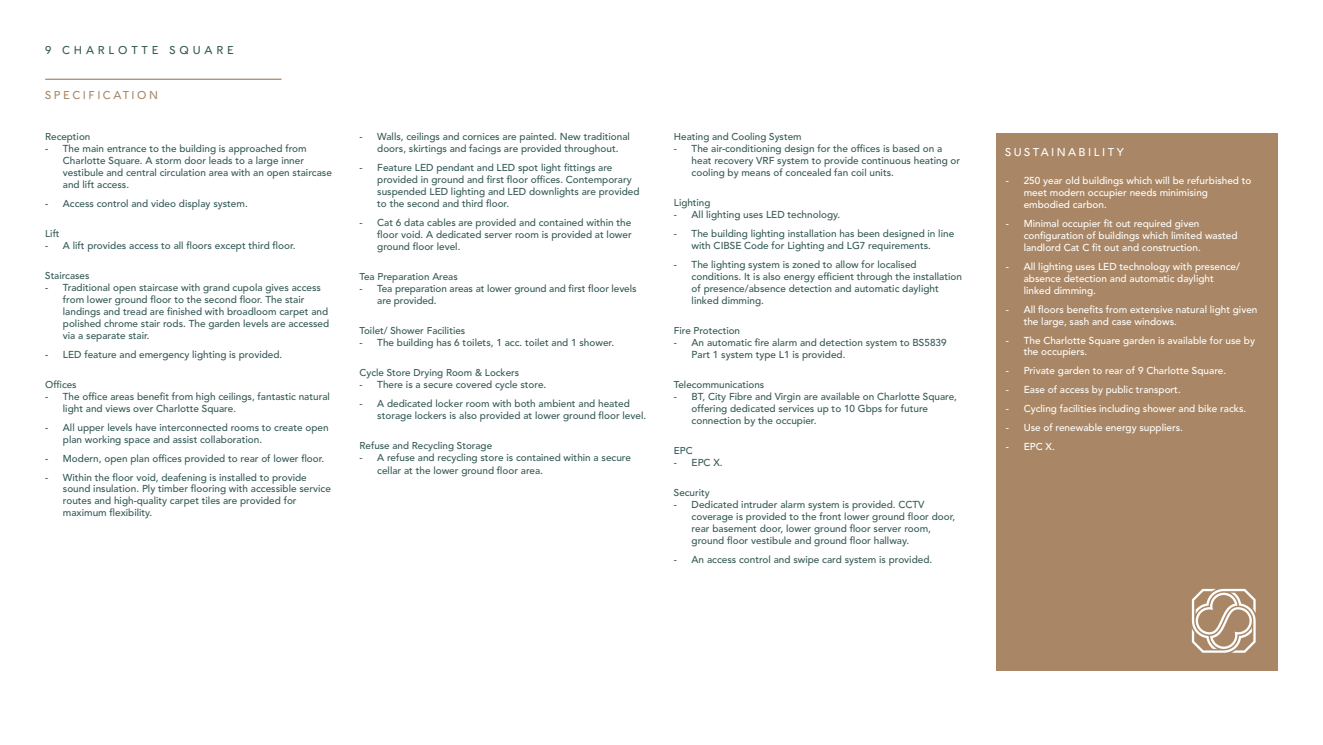
<style>
.page{position:relative;width:1323px;height:745px;background:#fff}
.page>*{position:absolute;margin:0;border:0;box-sizing:border-box;transform-origin:0 0}
.t1{font:11.25px "Avenirfor Charlotte Square Alt";letter-spacing:.34em;color:#355a56}
.t2{font:11.25px "Avenirfor Charlotte Square Alt";letter-spacing:.22em;color:#fff}
.t3{font:11.25px "Avenirfor Charlotte Square Alt";letter-spacing:.22em;color:#a98766}
.t4{font:10px/11.9px "Avenirfor Charlotte Square";color:#355a56}
.t5{font:10px/11.9px "Avenirfor Charlotte Square";color:#fff}
.t6{font:9.88px "Avenirfor Charlotte Square";color:#355a56}
</style>
<div class="page">
<hr style="left:45px;top:79px;width:236px;height:1px;background:#a98766">
<div style="left:996px;top:133px;width:281px;height:537px;background:#a98766"></div>
<svg style="left:1192px;top:588px;width:64px;height:64px"></svg>
<p class="t1" style="left:45px;top:43px;width:190px">9 CHARLOTTE SQUARE</p>
<p class="t3" style="left:45px;top:89px;width:114px">SPECIFICATION</p>
<p class="t6" style="left:45px;top:131px;width:47px">Reception</p>
<p class="t4" style="left:63px;top:143px;width:270px;text-indent:-18px">- The main entrance to the building is approached from Charlotte Square. A storm door leads to a large inner vestibule and central circulation area with an open staircase and lift access.</p>
<p class="t4" style="left:45px;top:197px;width:204px">- Access control and video display system.</p>
<p class="t6" style="left:45px;top:228px;width:16px">Lift</p>
<p class="t4" style="left:45px;top:240px;width:252px">- A lift provides access to all floors except third floor.</p>
<p class="t6" style="left:45px;top:270px;width:46px">Staircases</p>
<p class="t4" style="left:63px;top:282px;width:268px;text-indent:-18px">- Traditional open staircase with grand cupola gives access from lower ground floor to the second floor. The stair landings and tread are finished with broadloom carpet and polished chrome stair rods. The garden levels are accessed via a separate stair.</p>
<p class="t4" style="left:45px;top:348px;width:239px">- LED feature and emergency lighting is provided.</p>
<p class="t6" style="left:45px;top:378px;width:33px">Offices</p>
<p class="t4" style="left:63px;top:390px;width:269px;text-indent:-18px">- The office areas benefit from high ceilings, fantastic natural light and views over Charlotte Square.</p>
<p class="t4" style="left:63px;top:421px;width:267px;text-indent:-18px">- All upper levels have interconnected rooms to create open plan working space and assist collaboration.</p>
<p class="t4" style="left:45px;top:452px;width:281px">- Modern, open plan offices provided to rear of lower floor.</p>
<p class="t4" style="left:63px;top:471px;width:269px;text-indent:-18px">- Within the floor void, deafening is installed to provide sound insulation. Ply timber flooring with accessible service routes and high-quality carpet tiles are provided for maximum flexibility.</p>
<p class="t4" style="left:377px;top:131px;width:254px;text-indent:-18px">- Walls, ceilings and cornices are painted. New traditional doors, skirtings and facings are provided throughout.</p>
<p class="t4" style="left:377px;top:162px;width:264px;text-indent:-18px">- Feature LED pendant and LED spot light fittings are provided in ground and first floor offices. Contemporary suspended LED lighting and LED downlights are provided to the second and third floor.</p>
<p class="t4" style="left:377px;top:216px;width:256px;text-align:justify;text-indent:-18px">- Cat 6 data cables are provided and contained within the floor void. A dedicated server room is provided at lower ground floor level.</p>
<p class="t6" style="left:359px;top:270px;width:100px">Tea Preparation Areas</p>
<p class="t4" style="left:377px;top:282px;width:261px;text-indent:-18px">- Tea preparation areas at lower ground and first floor levels are provided.</p>
<p class="t6" style="left:359px;top:324px;width:107px">Toilet/ Shower Facilities</p>
<p class="t4" style="left:359px;top:336px;width:256px">- The building has 6 toilets, 1 acc. toilet and 1 shower.</p>
<p class="t6" style="left:359px;top:367px;width:161px">Cycle Store Drying Room &amp; Lockers</p>
<p class="t4" style="left:359px;top:378px;width:188px">- There is a secure covered cycle store.</p>
<p class="t4" style="left:377px;top:397px;width:270px;text-indent:-18px">- A dedicated locker room with both ambient and heated storage lockers is also provided at lower ground floor level.</p>
<p class="t6" style="left:359px;top:439px;width:134px">Refuse and Recycling Storage</p>
<p class="t4" style="left:377px;top:451px;width:255px;line-height:12.5px;text-indent:-18px">- A refuse and recycling store is contained within a secure cellar at the lower ground floor area.</p>
<p class="t6" style="left:674px;top:131px;width:129px">Heating and Cooling System</p>
<p class="t4" style="left:692px;top:143px;width:270px;text-indent:-18px">- The air-conditioning design for the offices is based on a heat recovery VRF system to provide continuous heating or cooling by means of concealed fan coil units.</p>
<p class="t6" style="left:674px;top:197px;width:38px">Lighting</p>
<p class="t4" style="left:674px;top:209px;width:168px">- All lighting uses LED technology.</p>
<p class="t4" style="left:674px;top:228px;width:282px;text-align:center">- The building lighting installation has been designed in line with CIBSE Code for Lighting and LG7 requirements.</p>
<p class="t4" style="left:692px;top:259px;width:272px;text-indent:-18px">- The lighting system is zoned to allow for localised conditions. It is also energy efficient through the installation of presence/absence detection and automatic daylight linked dimming.</p>
<p class="t6" style="left:674px;top:324px;width:68px">Fire Protection</p>
<p class="t4" style="left:692px;top:336px;width:257px;text-indent:-18px">- An automatic fire alarm and detection system to BS5839<br>Part 1 system type L1 is provided.</p>
<p class="t6" style="left:674px;top:378px;width:92px">Telecommunications</p>
<p class="t4" style="left:692px;top:390px;width:267px;text-indent:-18px">- BT, City Fibre and Virgin are available on Charlotte Square, offering dedicated services up to 10 Gbps for future connection by the occupier.</p>
<p class="t6" style="left:674px;top:444px;width:20px">EPC</p>
<p class="t4" style="left:674px;top:456px;width:50px">- EPC X.</p>
<p class="t6" style="left:674px;top:486px;width:37px">Security</p>
<p class="t4" style="left:692px;top:498px;width:265px;text-indent:-18px">- Dedicated intruder alarm system is provided. CCTV coverage is provided to the front lower ground floor door, rear basement door, lower ground floor server room, ground floor vestibule and ground floor hallway.</p>
<p class="t4" style="left:674px;top:553px;width:260px">- An access control and swipe card system is provided.</p>
<p class="t2" style="left:1005px;top:146px;width:120px">SUSTAINABILITY</p>
<p class="t5" style="left:1024px;top:175px;width:229px;text-indent:-18px">- 250 year old buildings which will be refurbished to meet modern occupier needs minimising embodied carbon.</p>
<p class="t5" style="left:1024px;top:218px;width:215px;text-indent:-18px">- Minimal occupier fit out required given configuration of buildings which limited wasted landlord Cat C fit out and construction.</p>
<p class="t5" style="left:1024px;top:260px;width:218px;text-indent:-18px">- All lighting uses LED technology with presence/ absence detection and automatic daylight linked dimming.</p>
<p class="t5" style="left:1024px;top:303px;width:235px;text-indent:-18px">- All floors benefits from extensive natural light given the large, sash and case windows.</p>
<p class="t5" style="left:1024px;top:334px;width:233px;text-indent:-18px">- The Charlotte Square garden is available for use by the occupiers.</p>
<p class="t5" style="left:1006px;top:365px;width:222px">- Private garden to rear of 9 Charlotte Square.</p>
<p class="t5" style="left:1006px;top:384px;width:176px">- Ease of access by public transport.</p>
<p class="t5" style="left:1006px;top:403px;width:242px">- Cycling facilities including shower and bike racks.</p>
<p class="t5" style="left:1006px;top:422px;width:179px">- Use of renewable energy suppliers.</p>
<p class="t5" style="left:1006px;top:441px;width:50px">- EPC X.</p>
</div>
